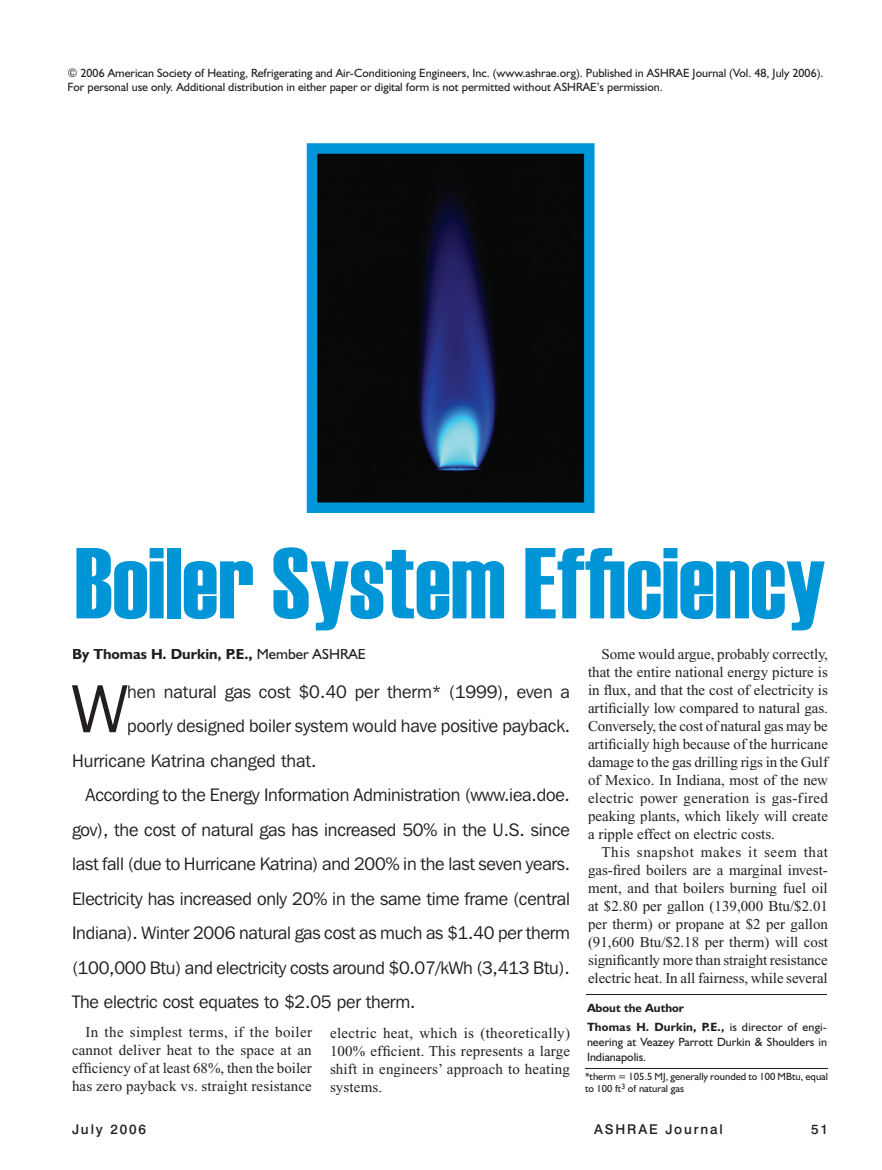
<style>
.page{position:relative;width:882px;height:1170px;background:#fff}
.page>*{position:absolute;margin:0;border:0;box-sizing:border-box;transform-origin:0 0}
.t1{font:100.5px "Haettenschweiler";color:#0095d6}
.t2{font:67.65px "Franklin Gothic IT Cby BT";color:#231f20}
.t3{font:18px "Franklin Gothic IT Cby BT";letter-spacing:-.01em;color:#231f20}
.t4{font:15px/18px "Times New Roman";color:#231f20;text-align:justify}
.t5{font:700 15px "Humanist 521 BT";color:#231f20}
.t6{font:500 13.5px "Swiss 721 BT";letter-spacing:.14em;color:#231f20}
.t7{font:12px/15px "Humanist 521 BT";color:#231f20}
.t8{font:700 12px/19.5px "Humanist 521 BT";color:#231f20}
.t9{font:10.5px/12.6px "Humanist 521 BT";color:#231f20}
.s1{font-weight:400}
</style>
<div class="page">
<svg style="left:307px;top:143px;width:288px;height:370px;background:#0b2232"></svg>
<hr style="left:587px;top:994px;width:240px;height:1px;background:#231f20">
<hr style="left:585px;top:1068px;width:243px;height:1px;background:#231f20">
<p class="t7" style="left:68px;top:65px;width:758px;line-height:14.4px">© 2006 American Society of Heating, Refrigerating and Air-Conditioning Engineers, Inc. (www.ashrae.org). Published in ASHRAE Journal (Vol. 48, July 2006).<br>For personal use only. Additional distribution in either paper or digital form is not permitted without ASHRAE’s permission.</p>
<h1 class="t1" style="left:75px;top:515px;width:752px">Boiler System Efficiency</h1>
<p class="t5" style="left:72px;top:645px;width:296px">By Thomas H. Durkin, P.E., <span class="s1">Member ASHRAE</span></p>
<p class="t4" style="left:588px;top:645px;width:242px;text-indent:14px">Some would argue, probably correctly, that the entire national energy picture is in flux, and that the cost of electricity is artificially low compared to natural gas.<br>Conversely, the cost of natural gas may be artificially high because of the hurricane damage to the gas drilling rigs in the Gulf of Mexico. In Indiana, most of the new electric power generation is gas-fired peaking plants, which likely will create a ripple effect on electric costs.</p>
<p class="t4" style="left:588px;top:843px;width:242px;text-indent:14px">This snapshot makes it seem that gas-fired boilers are a marginal invest&shy;ment, and that boilers burning fuel oil at $2.80 per gallon (139,000 Btu/$2.01 per therm) or propane at $2 per gallon (91,600 Btu/$2.18 per therm) will cost significantly more than straight resistance electric heat. In all fairness, while several</p>
<h2 class="t2" style="left:72px;top:667px;width:57px">W</h2>
<p class="t3" style="left:127px;top:680px;width:444px">hen natural gas cost $0.40 per therm* (1999), even a</p>
<p class="t3" style="left:127px;top:715px;width:445px">poorly designed boiler system would have positive payback.</p>
<p class="t3" style="left:72px;top:749px;width:246px">Hurricane Katrina changed that.</p>
<p class="t3" style="left:86px;top:784px;width:486px">According to the Energy Information Administration (www.iea.doe.</p>
<p class="t3" style="left:72px;top:818px;width:499px">gov), the cost of natural gas has increased 50% in the U.S. since</p>
<p class="t3" style="left:72px;top:853px;width:500px">last fall (due to Hurricane Katrina) and 200% in the last seven years.</p>
<p class="t3" style="left:72px;top:887px;width:499px">Electricity has increased only 20% in the same time frame (central</p>
<p class="t3" style="left:72px;top:922px;width:500px">Indiana). Winter 2006 natural gas cost as much as $1.40 per therm</p>
<p class="t3" style="left:72px;top:956px;width:499px">(100,000 Btu) and electricity costs around $0.07/kWh (3,413 Btu).</p>
<p class="t3" style="left:72px;top:991px;width:345px">The electric cost equates to $2.05 per therm.</p>
<p class="t8" style="left:587px;top:997px;width:242px">About the Author<br>Thomas H. Durkin, P.E., <span class="s1">is director of engi-</span></p>
<p class="t7" style="left:587px;top:1034px;width:242px">neering at Veazey Parrott Durkin &amp; Shoulders in<br>Indianapolis.</p>
<p class="t4" style="left:72px;top:1023px;width:242px;text-indent:14px">In the simplest terms, if the boiler cannot deliver heat to the space at an efficiency of at least 68%, then the boiler has zero payback vs. straight resistance</p>
<p class="t4" style="left:330px;top:1024px;width:242px">electric heat, which is (theoretically)<br>100% efficient. This represents a large shift in engineers’ approach to heating systems.</p>
<p class="t9" style="left:585px;top:1070px;width:245px">*therm = 105.5 MJ, generally rounded to 100 MBtu, equal to 100 ft<sup>3</sup> of natural gas</p>
<p class="t6" style="left:72px;top:1121px;width:76px">July 2006</p>
<p class="t6" style="left:594px;top:1121px;width:130px">ASHRAE Journal</p>
<p class="t6" style="left:811px;top:1121px;width:18px">51</p>
</div>
